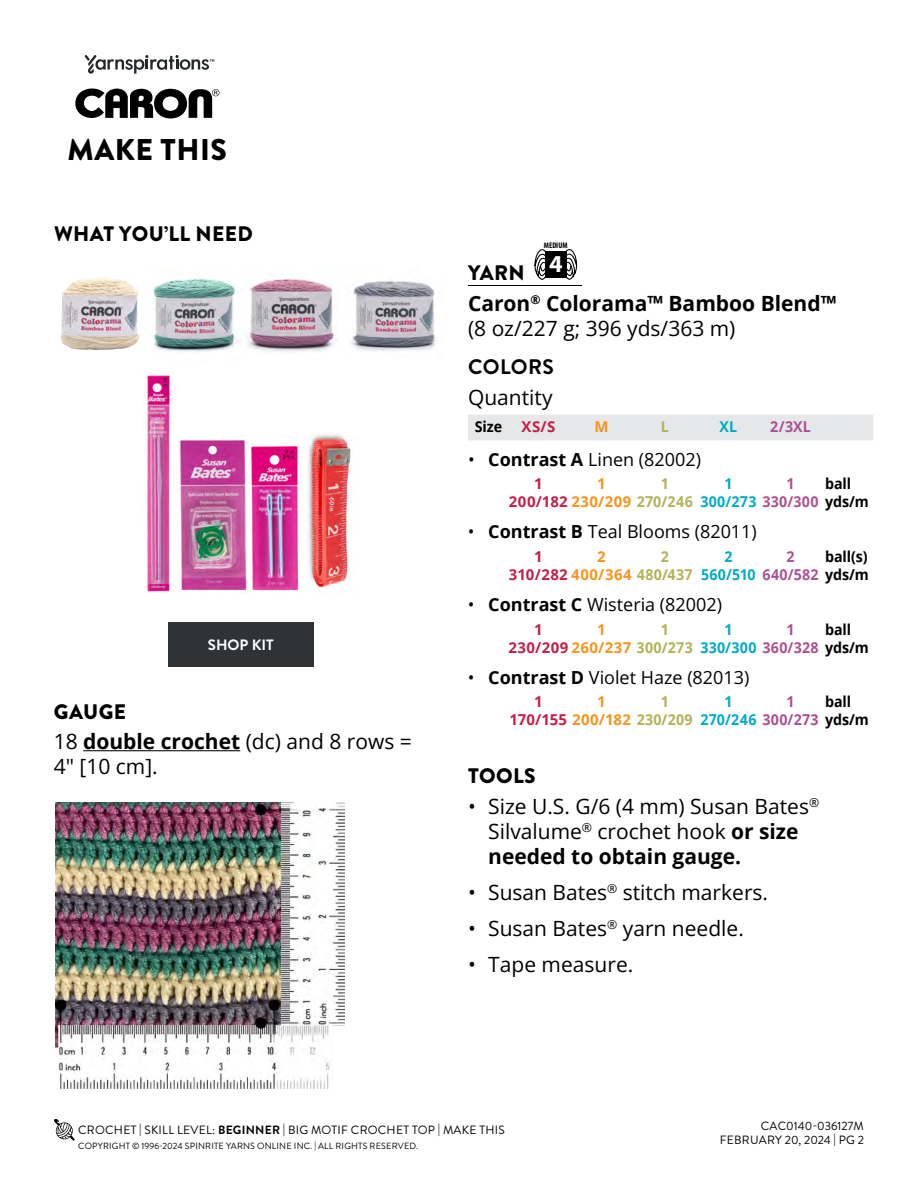
<style>
.page{position:relative;width:918px;height:1188px;background:#fff}
.page>*{position:absolute;margin:0;border:0;box-sizing:border-box;transform-origin:0 0}
.t1{font:900 30px "Brandon Grotesque";letter-spacing:.02em;color:#000}
.t2{font:700 24.3px "Myriad Pro";color:#fff}
.WYN_-_Body_Text{font:21px/25.2px "Open Sans";color:#000}
.WYN_-_Body_Text-2{font:700 21px "Open Sans";color:#000}
.Body_-_Headers{font:900 21px "Brandon Grotesque";letter-spacing:.02em;color:#000}
.Body_-_Subhead{font:21px "Open Sans";color:#000}
.WYN_-_COLORS_-_Heading{font:700 21px "Brandon Grotesque";letter-spacing:.02em;color:#000}
.WYN_-_YARN_-_Weight_-_underline{font:900 21px "Brandon Grotesque";color:#000}
.t3{font:18px "Open Sans";color:#000}
.Color___Qty_Table_-_Qty_and_XX_XX{font:700 15px "Open Sans";letter-spacing:.025em;color:#c31f49}
.Color___Qty_Table_-_Qty_and_XX_XX-2{font:700 15px "Open Sans";letter-spacing:.015em;color:#00abc5;scale:.95 1}
.Color___Qty_-_ball_s__yds_m{font:700 15px "Open Sans";letter-spacing:-.005em;color:#000;scale:.95 1}
.Color___Qty_Table_-_Qty_and_XX_XX-3{font:700 15px "Open Sans";color:#ab5190;scale:.95 1}
.SHOP_KIT_BUTTON{font:700 15px "Brandon Grotesque";color:#fff}
.Color___Qty_Table_-_Qty_and_XX_XX-4{font:700 15px "Open Sans";color:#f7941e}
.Color___Qty_Table_-_Qty_and_XX_XX-5{font:700 15px "Open Sans";color:#b2b258;scale:.95 1}
.Color___Qty_Table_-_Qty_and_XX_XX-6{font:700 15px "Open Sans";color:#000;scale:.95 1}
.t4{font:12px "Brandon Grotesque";letter-spacing:.02em;color:#000}
.t5{font:12px "Brandon Grotesque";color:#000}
.t6{font:9px "Brandon Grotesque";letter-spacing:.02em;color:#000}
.t7{font:700 condensed 8.1px "Myriad Pro";color:#000}
.s1{font-weight:700}
.s2{color:#f7941e}
.s3{color:#b2b258}
.s4{color:#ab5190}
.s5{color:#000}
</style>
<div class="page">
<svg style="left:54px;top:1119px;width:21px;height:21px"></svg>
<img style="left:56px;top:803px;width:288px;height:285px">
<hr style="left:83px;top:750px;width:157px;height:1px;background:#000">
<img style="left:60px;top:277px;width:80px;height:73px">
<img style="left:153px;top:278px;width:85px;height:74px">
<img style="left:247px;top:279px;width:90px;height:73px">
<img style="left:351px;top:279px;width:86px;height:72px">
<img style="left:146px;top:374px;width:27px;height:219px">
<img style="left:179px;top:440px;width:71px;height:153px">
<img style="left:251px;top:443px;width:49px;height:150px">
<img style="left:307px;top:434px;width:45px;height:159px">
<div style="left:168px;top:622px;width:145px;height:44px;background:#2f3336"></div>
<hr style="left:468px;top:285px;width:114px;height:1px;background:#000">
<svg style="left:534px;top:249px;width:14px;height:31px"></svg>
<svg style="left:564px;top:249px;width:13px;height:31px"></svg>
<div style="left:545px;top:251px;width:22px;height:26px;background:#000"></div>
<div style="left:468px;top:415px;width:405px;height:25px;background:#e6e7e8"></div>
<svg style="left:85px;top:55px;width:129px;height:19px"></svg>
<svg style="left:75px;top:88px;width:144px;height:30px"></svg>
<h1 class="t1" style="left:67px;top:129px;width:161px">MAKE THIS</h1>
<p class="Body_-_Headers" style="left:54px;top:218px;width:200px">WHAT YOU’LL NEED</p>
<p class="SHOP_KIT_BUTTON" style="left:208px;top:634px;width:67px">SHOP KIT</p>
<p class="Body_-_Headers" style="left:54px;top:696px;width:74px">GAUGE</p>
<p class="WYN_-_Body_Text" style="left:54px;top:728px;width:360px">18 <span class="s1">double crochet</span> (dc) and 8 rows =<br>4" [10 cm].</p>
<p class="t7" style="left:544px;top:240px;width:25px">MEDIUM</p>
<p class="t2" style="left:549px;top:248px;width:15px">4</p>
<p class="WYN_-_Body_Text-2" style="left:468px;top:288px;width:370px">Caron<sup>®</sup> Colorama™ Bamboo Blend™</p>
<p class="WYN_-_Body_Text" style="left:468px;top:315px;width:269px">(8 oz/227 g; 396 yds/363 m)</p>
<p class="WYN_-_COLORS_-_Heading" style="left:468px;top:353px;width:87px">COLORS</p>
<p class="Body_-_Subhead" style="left:468px;top:383px;width:86px">Quantity</p>
<p class="Color___Qty_Table_-_Qty_and_XX_XX-6" style="left:475px;top:416px;width:30px">Size</p>
<p class="Color___Qty_Table_-_Qty_and_XX_XX" style="left:521px;top:416px;width:35px">XS/S</p>
<p class="Color___Qty_Table_-_Qty_and_XX_XX-4" style="left:594px;top:416px;width:16px">M</p>
<p class="Color___Qty_Table_-_Qty_and_XX_XX-5" style="left:661px;top:416px;width:10px">L</p>
<p class="Color___Qty_Table_-_Qty_and_XX_XX-2" style="left:720px;top:416px;width:20px">XL</p>
<p class="Color___Qty_Table_-_Qty_and_XX_XX-3" style="left:770px;top:416px;width:44px">2/3XL</p>
<p class="t3" style="left:468px;top:447px;width:234px">• <span class="s1">Contrast A</span> Linen (82002)</p>
<p class="Color___Qty_Table_-_Qty_and_XX_XX" style="left:534px;top:473px;width:10px">1</p>
<p class="Color___Qty_Table_-_Qty_and_XX_XX" style="left:509px;top:491px;width:185px">200/182 <span class="s2">230/209</span> <span class="s3">270/246</span></p>
<p class="WYN_-_YARN_-_Weight_-_underline" style="left:468px;top:258px;width:58px">YARN</p>
<p class="Color___Qty_Table_-_Qty_and_XX_XX-3" style="left:786px;top:473px;width:10px">1</p>
<p class="Color___Qty_-_ball_s__yds_m" style="left:825px;top:473px;width:29px">ball</p>
<p class="Color___Qty_Table_-_Qty_and_XX_XX-4" style="left:597px;top:473px;width:10px">1</p>
<p class="Color___Qty_Table_-_Qty_and_XX_XX-5" style="left:661px;top:473px;width:10px">1</p>
<p class="Color___Qty_Table_-_Qty_and_XX_XX-2" style="left:724px;top:473px;width:10px">1</p>
<p class="Color___Qty_Table_-_Qty_and_XX_XX-2" style="left:700px;top:491px;width:179px">300/273 <span class="s4">330/300</span> <span class="s5">yds/m</span></p>
<p class="t3" style="left:468px;top:519px;width:290px">• <span class="s1">Contrast B</span> Teal Blooms (82011)</p>
<p class="Color___Qty_Table_-_Qty_and_XX_XX" style="left:534px;top:546px;width:10px">1</p>
<p class="Color___Qty_Table_-_Qty_and_XX_XX" style="left:509px;top:564px;width:185px">310/282 <span class="s2">400/364</span> <span class="s3">480/437</span></p>
<p class="Color___Qty_Table_-_Qty_and_XX_XX-3" style="left:786px;top:546px;width:10px">2</p>
<p class="Color___Qty_-_ball_s__yds_m" style="left:825px;top:546px;width:46px">ball(s)</p>
<p class="Color___Qty_Table_-_Qty_and_XX_XX-4" style="left:597px;top:546px;width:10px">2</p>
<p class="Color___Qty_Table_-_Qty_and_XX_XX-5" style="left:661px;top:546px;width:10px">2</p>
<p class="Color___Qty_Table_-_Qty_and_XX_XX-2" style="left:724px;top:546px;width:10px">2</p>
<p class="Color___Qty_Table_-_Qty_and_XX_XX-2" style="left:701px;top:564px;width:178px">560/510 <span class="s4">640/582</span> <span class="s5">yds/m</span></p>
<p class="t3" style="left:468px;top:592px;width:256px">• <span class="s1">Contrast C</span> Wisteria (82002)</p>
<p class="Color___Qty_Table_-_Qty_and_XX_XX" style="left:534px;top:618px;width:10px">1</p>
<p class="Color___Qty_Table_-_Qty_and_XX_XX" style="left:508px;top:636px;width:186px">230/209 <span class="s2">260/237</span> <span class="s3">300/273</span></p>
<p class="Color___Qty_Table_-_Qty_and_XX_XX-3" style="left:786px;top:618px;width:10px">1</p>
<p class="Color___Qty_-_ball_s__yds_m" style="left:825px;top:618px;width:29px">ball</p>
<p class="Color___Qty_Table_-_Qty_and_XX_XX-4" style="left:597px;top:618px;width:10px">1</p>
<p class="Color___Qty_Table_-_Qty_and_XX_XX-5" style="left:661px;top:618px;width:10px">1</p>
<p class="Color___Qty_Table_-_Qty_and_XX_XX-2" style="left:724px;top:618px;width:10px">1</p>
<p class="Color___Qty_Table_-_Qty_and_XX_XX-2" style="left:700px;top:636px;width:179px">330/300 <span class="s4">360/328</span> <span class="s5">yds/m</span></p>
<p class="t3" style="left:468px;top:665px;width:283px">• <span class="s1">Contrast D</span> Violet Haze (82013)</p>
<p class="Color___Qty_Table_-_Qty_and_XX_XX" style="left:534px;top:691px;width:10px">1</p>
<p class="Color___Qty_Table_-_Qty_and_XX_XX" style="left:510px;top:709px;width:185px">170/155 <span class="s2">200/182</span> <span class="s3">230/209</span></p>
<p class="Color___Qty_Table_-_Qty_and_XX_XX-3" style="left:786px;top:691px;width:10px">1</p>
<p class="Color___Qty_-_ball_s__yds_m" style="left:825px;top:691px;width:29px">ball</p>
<p class="Color___Qty_Table_-_Qty_and_XX_XX-4" style="left:597px;top:691px;width:10px">1</p>
<p class="Color___Qty_Table_-_Qty_and_XX_XX-5" style="left:661px;top:691px;width:10px">1</p>
<p class="Color___Qty_Table_-_Qty_and_XX_XX-2" style="left:724px;top:691px;width:10px">1</p>
<p class="Color___Qty_Table_-_Qty_and_XX_XX-2" style="left:700px;top:709px;width:179px">270/246 <span class="s4">300/273</span> <span class="s5">yds/m</span></p>
<p class="Body_-_Headers" style="left:468px;top:761px;width:69px">TOOLS</p>
<p class="WYN_-_Body_Text" style="left:488px;top:793px;width:332px;text-indent:-20px">• Size U.S. G/6 (4 mm) Susan Bates<sup>®<br></sup>Silvalume<sup>®</sup> crochet hook <span class="s1">or size needed to obtain gauge.</span></p>
<p class="WYN_-_Body_Text" style="left:468px;top:880px;width:302px">• Susan Bates<sup>®</sup> stitch markers.</p>
<p class="WYN_-_Body_Text" style="left:468px;top:916px;width:277px">• Susan Bates<sup>®</sup> yarn needle.</p>
<p class="WYN_-_Body_Text" style="left:468px;top:952px;width:167px">• Tape measure.</p>
<p class="t4" style="left:78px;top:1122px;width:428px">CROCHET | SKILL LEVEL: <span class="s1">BEGINNER</span> | BIG MOTIF CROCHET TOP | MAKE THIS</p>
<p class="t6" style="left:78px;top:1140px;width:341px">COPYRIGHT © 1996-2024 SPINRITE YARNS ONLINE INC. | ALL RIGHTS RESERVED.</p>
<p class="t5" style="left:761px;top:1117px;width:105px">CAC0140-036127M</p>
<p class="t4" style="left:720px;top:1132px;width:16px">FEBR</p>
<p class="t4" style="left:750px;top:1132px;width:18px">UARY</p>
<p class="t4" style="left:785px;top:1132px;width:81px">20, 2024 | PG 2</p>
</div>
